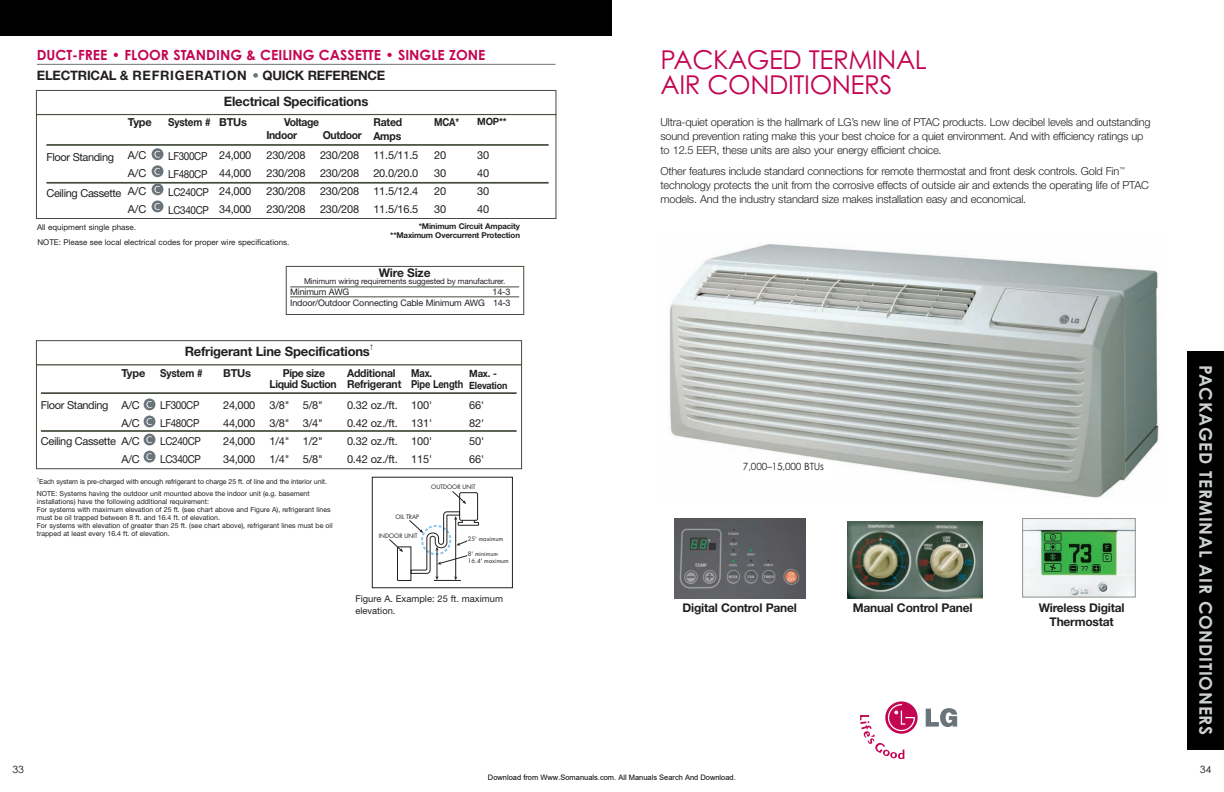
<style>
.page{position:relative;width:1224px;height:792px;background:#fff}
.page>*{position:absolute;margin:0;border:0;box-sizing:border-box;transform-origin:0 0}
.t1{font:26px/25px "Century Gothic";letter-spacing:-.015em;color:#c30552}
.t2{font:700 17.4px "Century Gothic";letter-spacing:.045em;color:#cdd2cd}
.t3{font:700 14px "Century Gothic";color:#c30552}
.t4{font:700 13px "Helvetica Neue";letter-spacing:-.015em;color:#231f20}
.t5{font:700 12px/14.4px "Helvetica Neue";letter-spacing:-.015em;color:#231f20;text-align:center}
.t6{font:300 11px/14px "Helvetica Neue";letter-spacing:-.015em;color:#231f20}
.t7{font:11px/18px "Helvetica Neue";letter-spacing:-.03em;color:#231f20;text-align:justify}
.t8{font:11px/18px "Helvetica Neue";letter-spacing:-.03em;color:#231f20;scale:.9 1}
.t9{font:700 11px/11.1px "Helvetica Neue";letter-spacing:-.015em;color:#231f20;scale:.95 1}
.t10{font:700 11px/11.1px "Helvetica Neue";letter-spacing:-.035em;color:#231f20;text-align:center;scale:.95 1}
.t11{font:700 11px/11.1px "Helvetica Neue";letter-spacing:-.015em;color:#231f20;scale:.85 1}
.t12{font:700 11px "Helvetica Neue";letter-spacing:-.015em;color:#231f20}
.t13{font:700 11px "Helvetica Neue";letter-spacing:-.015em;color:#231f20;scale:.9 1}
.t14{font:700 10px/12px "Helvetica Neue";letter-spacing:-.015em;color:#231f20;scale:.95 1}
.t15{font:10px "Century Gothic";letter-spacing:-.015em;color:#231f20}
.t16{font:10px "Century Gothic";letter-spacing:-.015em;color:#231f20;scale:1.06 1}
.t17{font:9.4px/11.2px "Helvetica Neue";color:#231f20}
.t18{font:9px/11px "Helvetica Neue";letter-spacing:-.015em;color:#231f20;text-align:right}
.t19{font:8px "Helvetica Neue";color:#231f20}
.t20{font:700 8px/9px "Helvetica Neue";letter-spacing:-.015em;color:#231f20;text-align:right}
.t21{font:7.5px "Arial";color:#000}
.t22{font:7px/8px "Helvetica Neue";color:#231f20}
.t23{font:6.5px "Century Gothic";color:#231f20}
.t24{font:5.9px/7.1px "Futura";color:#231f20}
.t25{font:4.5px "Century Gothic";color:#231f20}
.s1{color:#6a747b}
</style>
<div class="page">
<div style="left:1188px;top:351px;width:36px;height:399px;background:#000001"></div>
<img style="left:669px;top:244px;width:490px;height:254px">
<div style="left:742px;top:462px;width:96px;height:21px;background:#fff"></div>
<svg style="left:926px;top:708px;width:31px;height:19px"></svg>
<svg style="left:885px;top:701px;width:33px;height:33px"></svg>
<svg style="left:860px;top:704px;width:55px;height:55px"></svg>
<div style="left:36px;top:364px;width:486px;height:105px;border:1px solid #434c3d"></div>
<hr style="left:41px;top:392px;width:476px;height:2px;background:#434c3d">
<hr style="left:41px;top:430px;width:476px;height:2px;background:#434c3d">
<div style="left:36px;top:340px;width:486px;height:25px;border:1px solid #434c3d"></div>
<hr style="left:37px;top:64px;width:519px;height:1px;background:#6a747b">
<div style="left:459px;top:492px;width:19px;height:29px;border:1px solid #231f20;border-radius:2px"></div>
<div style="left:372px;top:477px;width:141px;height:111px;border:1px solid #231f20"></div>
<svg style="left:452px;top:491px;width:14px;height:13px"></svg>
<svg style="left:389px;top:511px;width:90px;height:70px"></svg>
<svg style="left:144px;top:398px;width:11px;height:12px"></svg>
<svg style="left:144px;top:416px;width:11px;height:11px"></svg>
<svg style="left:144px;top:434px;width:11px;height:11px"></svg>
<svg style="left:144px;top:451px;width:11px;height:12px"></svg>
<div style="left:36px;top:114px;width:520px;height:105px;border:1px solid #434c3d"></div>
<hr style="left:46px;top:144px;width:503px;height:2px;background:#434c3d">
<hr style="left:46px;top:182px;width:503px;height:2px;background:#434c3d">
<div style="left:36px;top:90px;width:520px;height:25px;border:1px solid #434c3d"></div>
<svg style="left:152px;top:148px;width:11px;height:29px"></svg>
<svg style="left:152px;top:183px;width:11px;height:12px"></svg>
<svg style="left:152px;top:201px;width:11px;height:11px"></svg>
<img style="left:674px;top:518px;width:131px;height:80px">
<img style="left:847px;top:521px;width:135px;height:77px">
<img style="left:1024px;top:520px;width:110px;height:75px">
<div style="left:1022px;top:518px;width:114px;height:79px;border:1px solid #8f988b"></div>
<div style="left:286px;top:266px;width:238px;height:49px;border:1px solid #434c3d"></div>
<hr style="left:290px;top:287px;width:229px;height:1px;background:#434c3d">
<hr style="left:290px;top:297px;width:229px;height:1px;background:#434c3d">
<div style="left:0;top:0;width:612px;height:36px;background:#000001"></div>
<p class="t3" style="left:37px;top:47px;width:450px">DUCT-FREE • FLOOR STANDING &amp; CEILING CASSETTE • SINGLE ZONE</p>
<p class="t4" style="left:37px;top:70px;width:350px">ELECTRICAL &amp; REFRIGERATION <span class="s1">•</span> QUICK REFERENCE</p>
<p class="t12" style="left:128px;top:118px;width:25px">Type</p>
<p class="t7" style="left:128px;top:147px;width:20px">A/C A/C A/C A/C</p>
<p class="t7" style="left:46px;top:149px;width:69px">Floor Standing</p>
<p class="t7" style="left:46px;top:185px;width:77px">Ceiling Cassette</p>
<p class="t13" style="left:168px;top:118px;width:49px">System #</p>
<p class="t8" style="left:168px;top:148px;width:47px">LF300CP<br>LF480CP<br>LC240CP<br>LC340CP</p>
<p class="t4" style="left:224px;top:97px;width:146px">Electrical Specifications</p>
<p class="t12" style="left:219px;top:118px;width:29px">BTUs</p>
<p class="t10" style="left:284px;top:117px;width:38px">Voltage</p>
<p class="t7" style="left:219px;top:147px;width:34px">24,000<br>44,000<br>24,000<br>34,000</p>
<p class="t9" style="left:266px;top:130px;width:34px">Indoor</p>
<p class="t10" style="left:323px;top:130px;width:43px">Outdoor</p>
<p class="t7" style="left:266px;top:147px;width:41px">230/208</p>
<p class="t7" style="left:320px;top:147px;width:41px">230/208</p>
<p class="t7" style="left:266px;top:165px;width:41px">230/208</p>
<p class="t7" style="left:320px;top:165px;width:41px">230/208</p>
<p class="t7" style="left:266px;top:183px;width:41px">230/208</p>
<p class="t7" style="left:320px;top:183px;width:41px">230/208</p>
<p class="t7" style="left:266px;top:201px;width:41px">230/208</p>
<p class="t7" style="left:320px;top:201px;width:41px">230/208</p>
<p class="t9" style="left:373px;top:116px;width:32px;line-height:14px">Rated<br>Amps</p>
<p class="t7" style="left:373px;top:147px;width:46px">11.5/11.5<br>20.0/20.0<br>11.5/12.4<br>11.5/16.5</p>
<p class="t11" style="left:434px;top:117px;width:31px">MCA*</p>
<p class="t7" style="left:434px;top:147px;width:14px">20<br>30<br>20<br>30</p>
<p class="t14" style="left:477px;top:116px;width:32px">MOP**</p>
<p class="t7" style="left:477px;top:147px;width:14px">30<br>40<br>30<br>40</p>
<p class="t20" style="left:390px;top:223px;width:131px">*Minimum Circuit Ampacity **Maximum Overcurrent Protection</p>
<p class="t5" style="left:379px;top:266px;width:53px">Wire Size</p>
<p class="t19" style="left:304px;top:278px;width:203px">Minimum wiring requirements suggested by manufacturer.</p>
<p class="t18" style="left:290px;top:287px;width:61px">Minimum AWG</p>
<p class="t19" style="left:37px;top:224px;width:101px">All equipment single phase.</p>
<p class="t19" style="left:37px;top:240px;width:253px">NOTE: Please see local electrical codes for proper wire specifications.</p>
<p class="t18" style="left:290px;top:287px;width:222px">14-3<br>Indoor/Outdoor Connecting Cable Minimum AWG 14-3</p>
<p class="t12" style="left:121px;top:369px;width:25px">Type</p>
<p class="t7" style="left:121px;top:397px;width:20px">A/C A/C A/C A/C</p>
<p class="t7" style="left:41px;top:397px;width:69px">Floor Standing</p>
<p class="t7" style="left:41px;top:433px;width:77px">Ceiling Cassette</p>
<p class="t4" style="left:185px;top:347px;width:187px">Refrigerant Line Specifications</p>
<p class="t23" style="left:370px;top:343px;width:5px">†</p>
<p class="t13" style="left:160px;top:369px;width:49px">System #</p>
<p class="t8" style="left:160px;top:397px;width:47px">LF300CP<br>LF480CP<br>LC240CP<br>LC340CP</p>
<p class="t12" style="left:223px;top:369px;width:29px">BTUs</p>
<p class="t7" style="left:223px;top:397px;width:34px">24,000<br>44,000<br>24,000<br>34,000</p>
<p class="t10" style="left:270px;top:369px;width:72px">Pipe size<br>Liquid Suction</p>
<p class="t7" style="left:269px;top:397px;width:55px">3/8" 5/8" 3/8" 3/4" 1/4" 1/2" 1/4" 5/8"</p>
<p class="t9" style="left:347px;top:369px;width:59px">Additional<br>Refrigerant</p>
<p class="t7" style="left:347px;top:397px;width:52px">0.32 oz./ft.<br>0.42 oz./ft.<br>0.32 oz./ft.<br>0.42 oz./ft.</p>
<p class="t11" style="left:411px;top:369px;width:63px">Max.<br>Pipe Length</p>
<p class="t7" style="left:411px;top:397px;width:22px">100' 131' 100' 115'</p>
<p class="t14" style="left:469px;top:368px;width:42px">Max. -<br>Elevation</p>
<p class="t7" style="left:469px;top:397px;width:16px">66' 82' 50' 66'</p>
<p class="t25" style="left:37px;top:477px;width:4px">†</p>
<p class="t22" style="left:37px;top:477px;width:292px;line-height:11.6px;text-indent:2px">Each system is pre-charged with enough refrigerant to charge 25 ft. of line and the interior unit.<br>NOTE: Systems having the outdoor unit mounted above the indoor unit (e.g. basement</p>
<p class="t22" style="left:37px;top:498px;width:297px">installations) have the following additional requirement:<br>For systems with maximum elevation of 25 ft. (see chart above and Figure A), refrigerant lines must be oil trapped between 8 ft. and 16.4 ft. of elevation.<br>For systems with elevation of greater than 25 ft. (see chart above), refrigerant lines must be oil trapped at least every 16.4 ft. of elevation.</p>
<p class="t24" style="left:396px;top:514px;width:25px">OIL TRAP</p>
<p class="t24" style="left:379px;top:533px;width:40px">INDOOR UNIT</p>
<p class="t24" style="left:431px;top:484px;width:46px">OUTDOOR UNIT</p>
<p class="t24" style="left:468px;top:536px;width:37px">25' maximum</p>
<p class="t24" style="left:468px;top:551px;width:42px">8' minimum<br>16.4' maximum</p>
<p class="t17" style="left:356px;top:594px;width:149px">Figure A. Example: 25 ft. maximum elevation.</p>
<h1 class="t1" style="left:661px;top:47px;width:268px">PACKAGED TERMINAL<br>AIR CONDITIONERS</h1>
<p class="t6" style="left:661px;top:116px;width:492px">Ultra-quiet operation is the hallmark of LG’s new line of PTAC products. Low decibel levels and outstanding sound prevention rating make this your best choice for a quiet environment. And with efficiency ratings up to 12.5 EER, these units are also your energy efficient choice.</p>
<p class="t6" style="left:661px;top:165px;width:490px">Other features include standard connections for remote thermostat and front desk controls. Gold Fin<sup>™ </sup>technology protects the unit from the corrosive effects of outside air and extends the operating life of PTAC models. And the industry standard size makes installation easy and economical.</p>
<p class="t15" style="left:743px;top:461px;width:83px">7,000–15,000 BTUs</p>
<p class="t5" style="left:683px;top:601px;width:116px">Digital Control Panel</p>
<p class="t5" style="left:853px;top:601px;width:121px">Manual Control Panel</p>
<p class="t5" style="left:1039px;top:601px;width:87px">Wireless Digital<br>Thermostat</p>
<h2 class="t2" style="left:1216px;top:365px;width:372px;rotate:90deg">PACKAGED TERMINAL AIR CONDITIONERS</h2>
<p class="t16" style="left:12px;top:764px;width:12px">33</p>
<p class="t16" style="left:1200px;top:763px;width:12px">34</p>
<p class="t21" style="left:488px;top:774px;width:249px">Download from Www.Somanuals.com. All Manuals Search And Download.</p>
</div>
